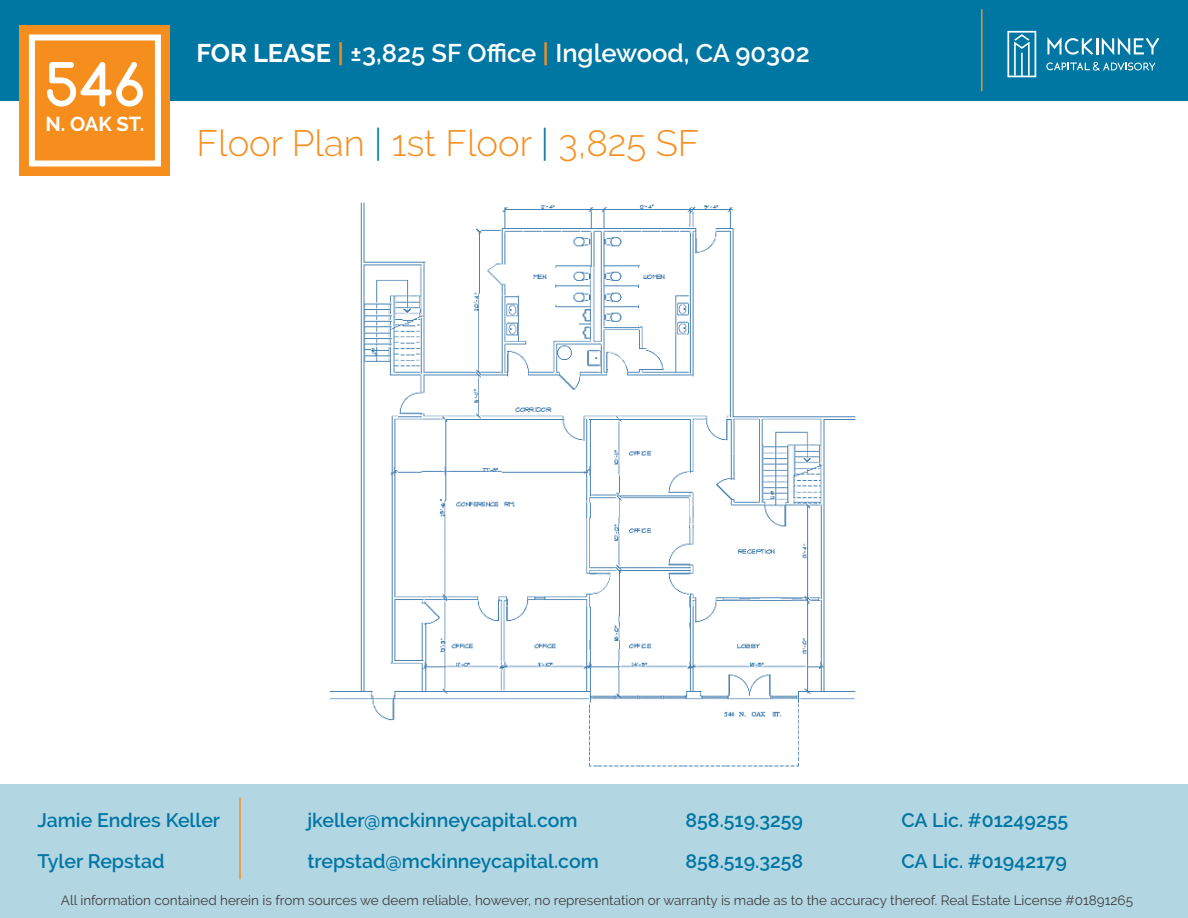
<style>
.page{position:relative;width:1188px;height:918px;background:#fff}
.page>*{position:absolute;margin:0;border:0;box-sizing:border-box;transform-origin:0 0}
.t1{font:700 57px "Comfortaa";color:#fff}
.t2{font:300 36.6px "Raleway";color:#f68e1e}
.t3{font:600 25.5px "Raleway";color:#fff}
.t4{font:700 20.1px "Raleway";color:#fff}
.t5{font:600 19.5px "Raleway";color:#0076a3}
.t6{font:13.5px "Raleway";color:#3e3e3f}
.s1{font-weight:700}
.s2{color:#f68e1e}
.s3{color:#0076a3}
</style>
<div class="page">
<div style="left:0;top:0;width:1188px;height:100px;background:#0076a3"></div>
<hr style="left:981px;top:9px;width:1px;height:82px;background:#f68e1e">
<div style="left:20px;top:26px;width:150px;height:150px;background:#f68e1e"></div>
<div style="left:29px;top:34px;width:132px;height:132px;border:6px solid #fff"></div>
<img style="left:329px;top:202px;width:527px;height:565px">
<svg style="left:1007px;top:31px;width:29px;height:46px"></svg>
<svg style="left:1047px;top:37px;width:112px;height:18px"></svg>
<svg style="left:1046px;top:62px;width:110px;height:9px"></svg>
<div style="left:0;top:784px;width:1188px;height:134px;background:#b3d6e3"></div>
<hr style="left:239px;top:798px;width:2px;height:81px;background:#f68e1e">
<p class="t1" style="left:45px;top:49px;width:102px">546</p>
<p class="t4" style="left:46px;top:112px;width:100px">N. OAK ST.</p>
<p class="t3" style="left:196px;top:39px;width:615px"><span class="s1">FOR LEASE</span> <span class="s2">|</span> ±3,825 SF Office <span class="s2">|</span> Inglewood, CA 90302</p>
<p class="t2" style="left:196px;top:122px;width:505px">Floor Plan <span class="s3">|</span> 1st Floor <span class="s3">|</span> 3,825 SF</p>
<p class="t5" style="left:38px;top:809px;width:184px">Jamie Endres Keller</p>
<p class="t5" style="left:307px;top:809px;width:272px">jkeller@mckinneycapital.com</p>
<p class="t5" style="left:686px;top:809px;width:119px">858.519.3259</p>
<p class="t5" style="left:902px;top:809px;width:168px">CA Lic. #01249255</p>
<p class="t5" style="left:38px;top:850px;width:128px">Tyler Repstad</p>
<p class="t5" style="left:307px;top:850px;width:293px">trepstad@mckinneycapital.com</p>
<p class="t5" style="left:686px;top:850px;width:119px">858.519.3258</p>
<p class="t5" style="left:902px;top:850px;width:167px">CA Lic. #01942179</p>
<p class="t6" style="left:61px;top:893px;width:1074px">All information contained herein is from sources we deem reliable, however, no representation or warranty is made as to the accuracy thereof. Real Estate License #01891265</p>
</div>
